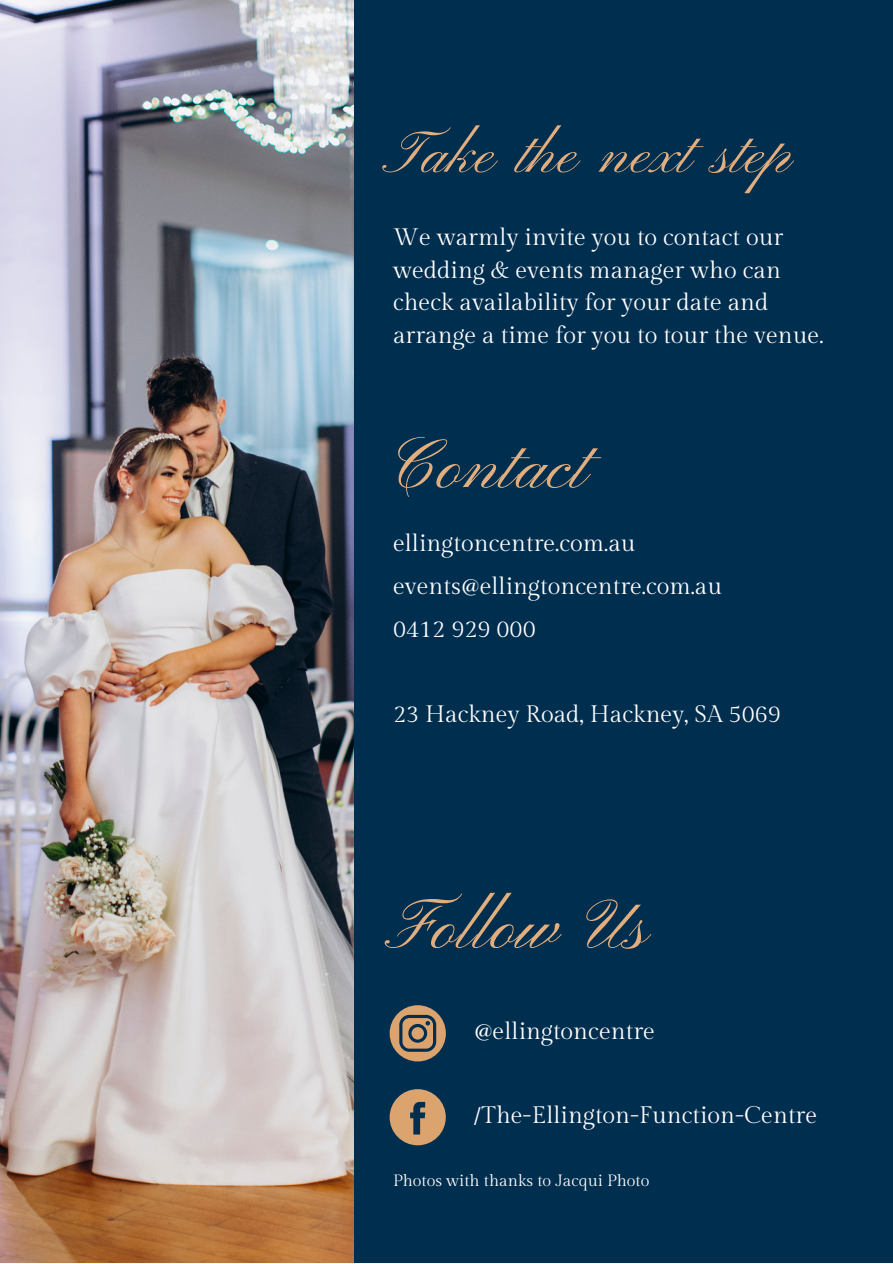
<style>
.page{position:relative;width:893px;height:1264px;background:#fff}
.page>*{position:absolute;margin:0;border:0;box-sizing:border-box;transform-origin:0 0}
.t1{font:70.95px "Pinyon Script";letter-spacing:.01em;color:#e3ae7e}
.t2{font:60.45px "Pinyon Script";letter-spacing:.01em;color:#e3ae7e}
.t3{font:23.85px/32.5px "Gilda Display";color:#fff}
.t4{font:16.35px "Gilda Display";color:#fff}
</style>
<div class="page">
<div style="left:0;top:0;width:892px;height:1262px;background:#002e4f"></div>
<img style="left:0;top:0;width:354px;height:1262px">
<svg style="left:389px;top:1005px;width:57px;height:56px"></svg>
<svg style="left:389px;top:1089px;width:57px;height:56px"></svg>
<p class="t2" style="left:389px;top:120px;width:405px">Take the next step</p>
<p class="t3" style="left:393px;top:221px;width:432px">We warmly invite you to contact our wedding &amp; events manager who can check availability for your date and arrange a time for you to tour the venue.</p>
<p class="t1" style="left:393px;top:426px;width:198px">Contact</p>
<p class="t3" style="left:393px;top:528px;width:244px">ellingtoncentre.com.au</p>
<p class="t3" style="left:393px;top:570px;width:331px">events@ellingtoncentre.com.au</p>
<p class="t3" style="left:393px;top:613px;width:144px">0412 929 000</p>
<p class="t3" style="left:393px;top:698px;width:389px">23 Hackney Road, Hackney, SA 5069</p>
<p class="t1" style="left:389px;top:886px;width:262px">Fol ow Us</p>
<p class="t3" style="left:473px;top:1015px;width:182px">@ellingtoncentre</p>
<p class="t3" style="left:473px;top:1099px;width:345px">/The-Ellington-Function-Centre</p>
<p class="t4" style="left:393px;top:1171px;width:258px">Photos with thanks to Jacqui Photo</p>
</div>
